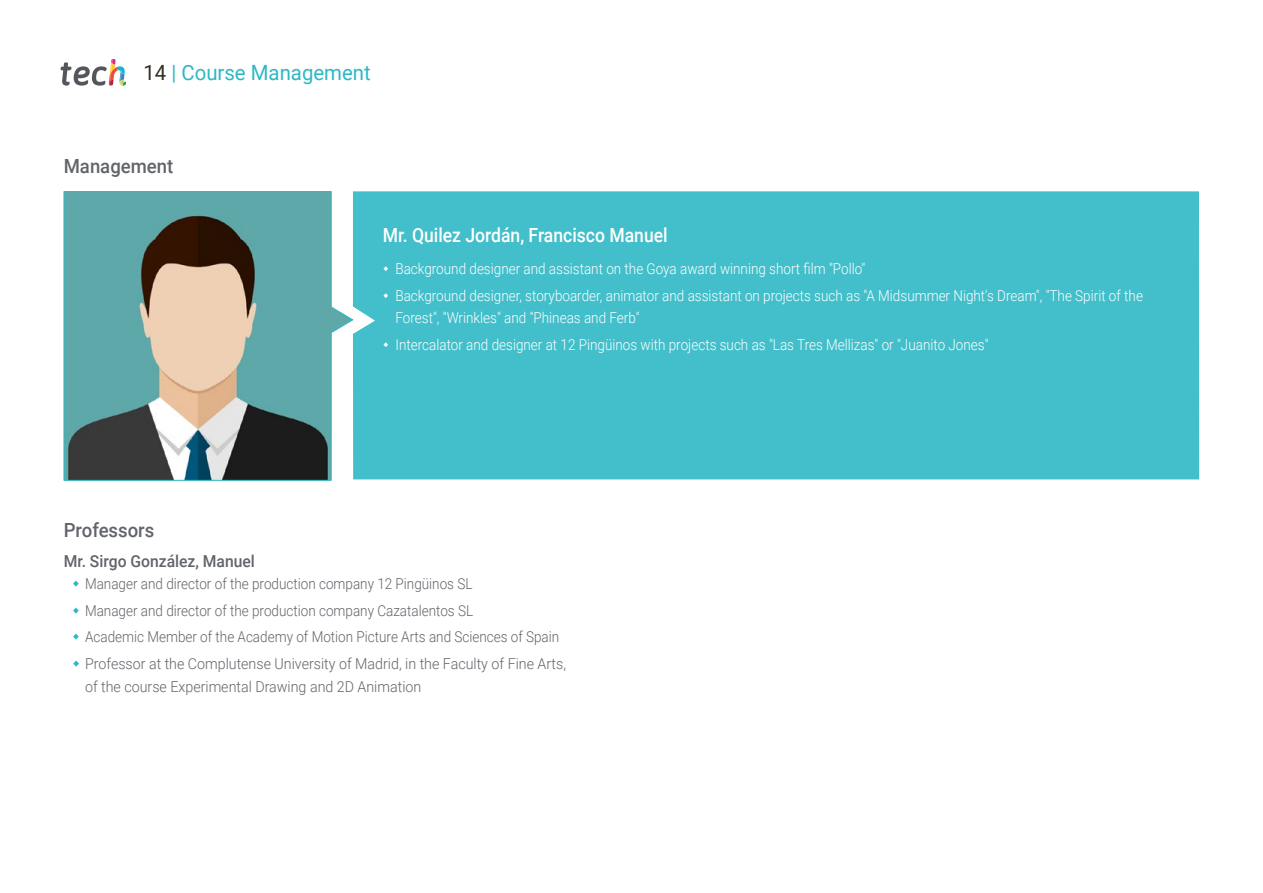
<style>
.page{position:relative;width:1263px;height:893px;background:#fff}
.page>*{position:absolute;margin:0;border:0;box-sizing:border-box;transform-origin:0 0}
.t1{font:21px "Roboto";color:#2db8c5}
.t2{font:500 19.5px "Roboto";color:#fff;scale:.9 1}
.t3{font:500 19.5px "Roboto";color:#61646a;scale:.95 1}
.t4{font:500 16.5px "Roboto";color:#61646a;scale:.95 1}
.t5{font:300 15px/26.7px "Roboto";color:#fff;scale:.9 1}
.t6{font:300 15px/26.7px "Roboto";color:#61646a;scale:.9 1}
.t7{font:300 15px "Roboto";color:#61646a;scale:.95 1}
.s1{color:#312e20}
</style>
<div class="page">
<svg style="left:61px;top:59px;width:65px;height:27px"></svg>
<div style="left:353px;top:191px;width:846px;height:288px;background:#42bfca"></div>
<svg style="left:64px;top:191px;width:289px;height:290px;background:#7b9b96"></svg>
<svg style="left:384px;top:266px;width:4px;height:5px"></svg>
<svg style="left:384px;top:293px;width:4px;height:5px"></svg>
<svg style="left:384px;top:342px;width:4px;height:5px"></svg>
<h1 class="t1" style="left:144px;top:57px;width:229px"><span class="s1">14</span> | Course Management</h1>
<h2 class="t3" style="left:64px;top:152px;width:117px">Management</h2>
<h2 class="t2" style="left:383px;top:222px;width:318px">Mr. Quilez Jordán, Francisco Manuel</h2>
<p class="t5" style="left:395px;top:255px;width:832px">Background designer and assistant on the Goya award winning short film "Pollo"<br>Background designer, storyboarder, animator and assistant on projects such as "A Midsummer Night's Dream", "The Spirit of the</p>
<p class="t5" style="left:395px;top:304px;width:660px">Forest", "Wrinkles" and "Phineas and Ferb"<br>Intercalator and designer at 12 Pingüinos with projects such as "Las Tres Mellizas" or "Juanito Jones"</p>
<h2 class="t3" style="left:64px;top:516px;width:97px">Professors</h2>
<p class="t4" style="left:64px;top:549px;width:203px">Mr. Sirgo González, Manuel</p>
<p class="t6" style="left:85px;top:570px;width:536px">Manager and director of the production company 12 Pingüinos SL<br>Manager and director of the production company Cazatalentos SL<br>Academic Member of the Academy of Motion Picture Arts and Sciences of Spain Professor at the Complutense University of Madrid, in the Faculty of Fine Arts,</p>
<p class="t7" style="left:85px;top:676px;width:355px">of the course Experimental Drawing and 2D Animation</p>
</div>
